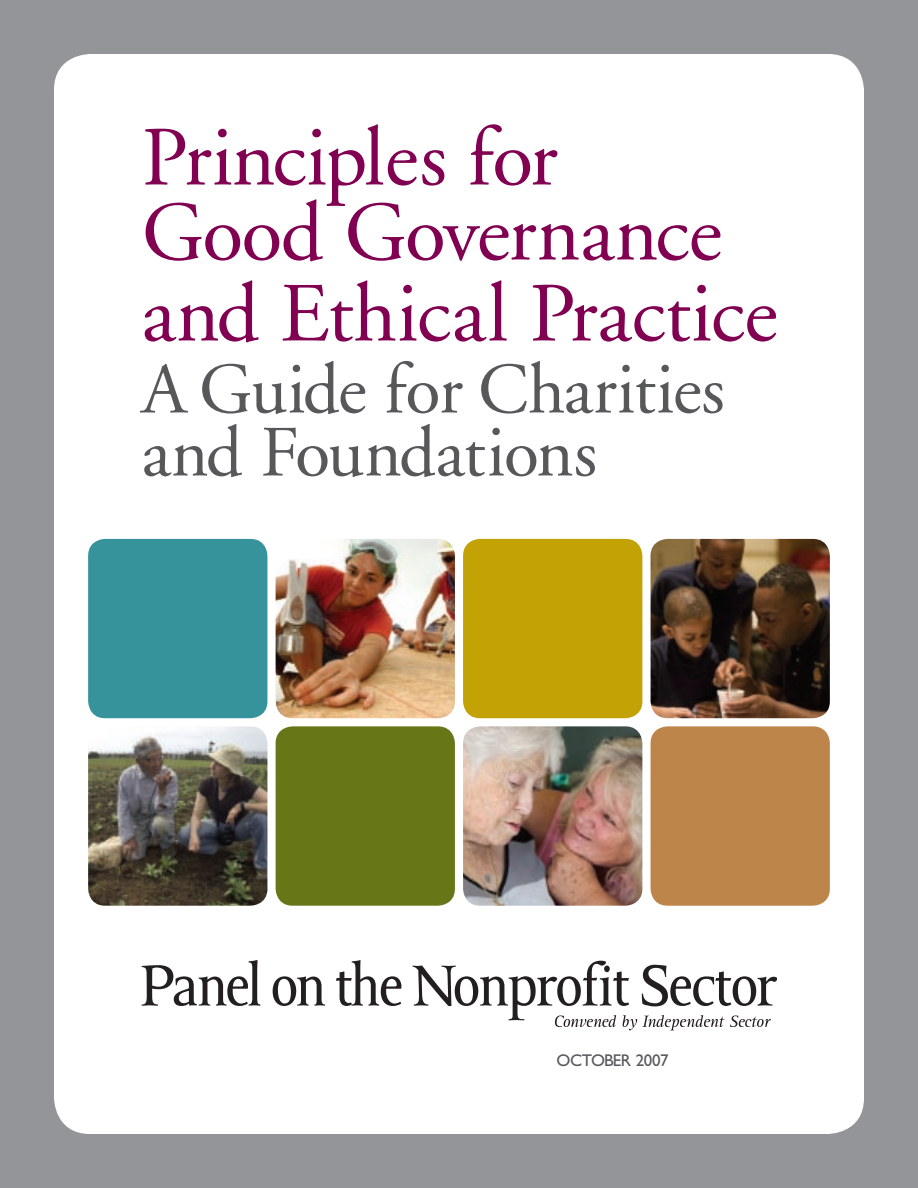
<style>
.page{position:relative;width:918px;height:1188px;background:#939598}
.page>*{position:absolute;margin:0;border:0;box-sizing:border-box;transform-origin:0 0}
.t1{font:84px/78px "Adobe Garamond";letter-spacing:-.01em;color:#820052}
.t2{font:72px/63px "Adobe Garamond";letter-spacing:-.02em;color:#57585a}
.t3{font:16.95px "Gill Sans";letter-spacing:-.02em;color:#57585a}
</style>
<div class="page">
<div style="left:54px;top:54px;width:810px;height:1080px;background:#fff;border-radius:36px"></div>
<svg style="left:142px;top:960px;width:118px;height:46px"></svg>
<svg style="left:273px;top:976px;width:52px;height:30px"></svg>
<svg style="left:336px;top:960px;width:65px;height:46px"></svg>
<svg style="left:413px;top:961px;width:363px;height:69px"></svg>
<div style="left:88px;top:539px;width:179px;height:179px;background:#37939b;border-radius:17px"></div>
<img style="left:276px;top:539px;width:179px;height:179px;border-radius:17px">
<div style="left:463px;top:539px;width:179px;height:179px;background:#c2a205;border-radius:17px"></div>
<img style="left:651px;top:539px;width:179px;height:179px;border-radius:17px">
<div style="left:276px;top:726px;width:179px;height:180px;background:#677717;border-radius:17px"></div>
<img style="left:88px;top:726px;width:179px;height:180px;border-radius:17px">
<div style="left:651px;top:726px;width:179px;height:180px;background:#be854b;border-radius:17px"></div>
<img style="left:463px;top:726px;width:179px;height:180px;border-radius:17px">
<p class="t1" style="left:142px;top:121px;width:637px">Principles for<br>Good Governance and Ethical Practice</p>
<p class="t2" style="left:142px;top:360px;width:584px">A Guide for Charities and Foundations</p>
<p class="t3" style="left:556px;top:1051px;width:114px">OCTO BER 2007</p>
</div>
